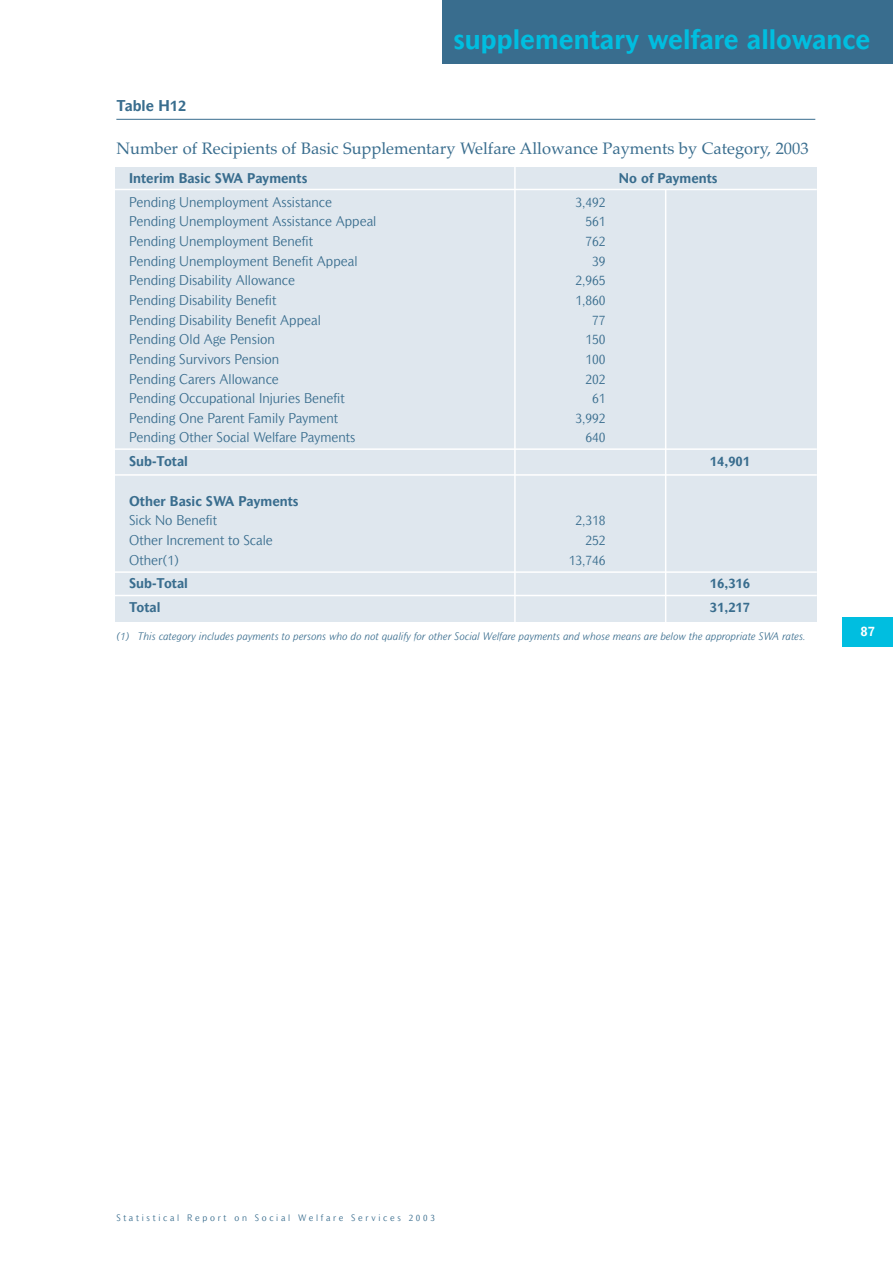
<style>
.page{position:relative;width:893px;height:1262px;background:#fff}
.page>*{position:absolute;margin:0;border:0;box-sizing:border-box;transform-origin:0 0}
.t1{font:700 27px "Mahsuri Sans";color:#00bee0}
.t2{font:16.5px "Palatino";color:#396d8e}
.t3{font:700 15px "Mahsuri Sans";color:#396d8e}
.t4{font:300 13.5px "Mahsuri Sans";color:#396d8e}
.t5{font:700 13.5px "Mahsuri Sans";color:#396d8e}
.t6{font:700 13.5px "Mahsuri Sans";color:#fff}
.t7{font:italic 300 10.5px "Mahsuri Sans";color:#396d8e}
.t8{font:300 9px "Mahsuri Sans";letter-spacing:.3em;color:#396d8e}
</style>
<div class="page">
<div style="left:442px;top:0;width:450px;height:64px;background:#396d8e"></div>
<div style="left:842px;top:617px;width:50px;height:30px;background:#00bee0"></div>
<div style="left:115px;top:167px;width:701px;height:454px;background:#dfe7ee"></div>
<hr style="left:116px;top:119px;width:699px;height:1px;background:#396d8e">
<hr style="left:665px;top:189px;width:1px;height:434px;background:#fff">
<hr style="left:115px;top:189px;width:701px;height:1px;background:#fff">
<hr style="left:115px;top:448px;width:701px;height:2px;background:#fff">
<hr style="left:115px;top:474px;width:701px;height:2px;background:#fff">
<hr style="left:115px;top:571px;width:701px;height:2px;background:#fff">
<hr style="left:115px;top:595px;width:701px;height:1px;background:#fff">
<hr style="left:514px;top:163px;width:1px;height:460px;background:#fff">
<h1 class="t1" style="left:453px;top:30px;width:418px">supplementary welfare allowance</h1>
<p class="t3" style="left:116px;top:100px;width:71px">Table H12</p>
<p class="t2" style="left:116px;top:142px;width:693px">Number of Recipients of Basic Supplementary Welfare Allowance Payments by Category, 2003</p>
<p class="t5" style="left:129px;top:173px;width:180px">Interim Basic SWA Payments</p>
<p class="t5" style="left:619px;top:173px;width:100px">No of Payments</p>
<p class="t4" style="left:129px;top:196px;width:204px">Pending Unemployment Assistance</p>
<p class="t4" style="left:575px;top:196px;width:32px">3,492</p>
<p class="t4" style="left:129px;top:215px;width:249px">Pending Unemployment Assistance Appeal</p>
<p class="t4" style="left:585px;top:215px;width:22px">561</p>
<p class="t4" style="left:129px;top:235px;width:185px">Pending Unemployment Benefit</p>
<p class="t4" style="left:585px;top:235px;width:22px">762</p>
<p class="t4" style="left:129px;top:254px;width:230px">Pending Unemployment Benefit Appeal</p>
<p class="t4" style="left:592px;top:254px;width:15px">39</p>
<p class="t4" style="left:129px;top:274px;width:167px">Pending Disability Allowance</p>
<p class="t4" style="left:575px;top:274px;width:32px">2,965</p>
<p class="t4" style="left:129px;top:294px;width:149px">Pending Disability Benefit</p>
<p class="t4" style="left:575px;top:294px;width:32px">1,860</p>
<p class="t4" style="left:129px;top:313px;width:193px">Pending Disability Benefit Appeal</p>
<p class="t4" style="left:592px;top:313px;width:15px">77</p>
<p class="t4" style="left:129px;top:333px;width:147px">Pending Old Age Pension</p>
<p class="t4" style="left:585px;top:333px;width:22px">150</p>
<p class="t4" style="left:129px;top:353px;width:152px">Pending Survivors Pension</p>
<p class="t4" style="left:585px;top:353px;width:22px">100</p>
<p class="t4" style="left:129px;top:372px;width:151px">Pending Carers Allowance</p>
<p class="t4" style="left:585px;top:372px;width:22px">202</p>
<p class="t4" style="left:129px;top:392px;width:217px">Pending Occupational Injuries Benefit</p>
<p class="t4" style="left:592px;top:392px;width:15px">61</p>
<p class="t4" style="left:129px;top:411px;width:211px">Pending One Parent Family Payment</p>
<p class="t4" style="left:575px;top:411px;width:32px">3,992</p>
<p class="t4" style="left:129px;top:431px;width:228px">Pending Other Social Welfare Payments</p>
<p class="t4" style="left:585px;top:431px;width:22px">640</p>
<p class="t5" style="left:129px;top:457px;width:60px">Sub-Total</p>
<p class="t5" style="left:710px;top:457px;width:42px">14,901</p>
<p class="t5" style="left:129px;top:496px;width:171px">Other Basic SWA Payments</p>
<p class="t4" style="left:129px;top:514px;width:89px">Sick No Benefit</p>
<p class="t4" style="left:575px;top:514px;width:32px">2,318</p>
<p class="t4" style="left:129px;top:533px;width:145px">Other Increment to Scale</p>
<p class="t4" style="left:585px;top:533px;width:22px">252</p>
<p class="t4" style="left:129px;top:553px;width:51px">Other(1)</p>
<p class="t4" style="left:568px;top:553px;width:38px">13,746</p>
<p class="t5" style="left:129px;top:579px;width:60px">Sub-Total</p>
<p class="t5" style="left:710px;top:579px;width:42px">16,316</p>
<p class="t5" style="left:129px;top:602px;width:33px">Total</p>
<p class="t5" style="left:710px;top:602px;width:42px">31,217</p>
<p class="t7" style="left:116px;top:631px;width:690px">(1) This category includes payments to persons who do not qualify for other Social Welfare payments and whose means are below the appropriate SWA rates.</p>
<p class="t6" style="left:860px;top:626px;width:16px">87</p>
<p class="t8" style="left:116px;top:1213px;width:320px">Statistical Report on Social Welfare Services 2003</p>
</div>
